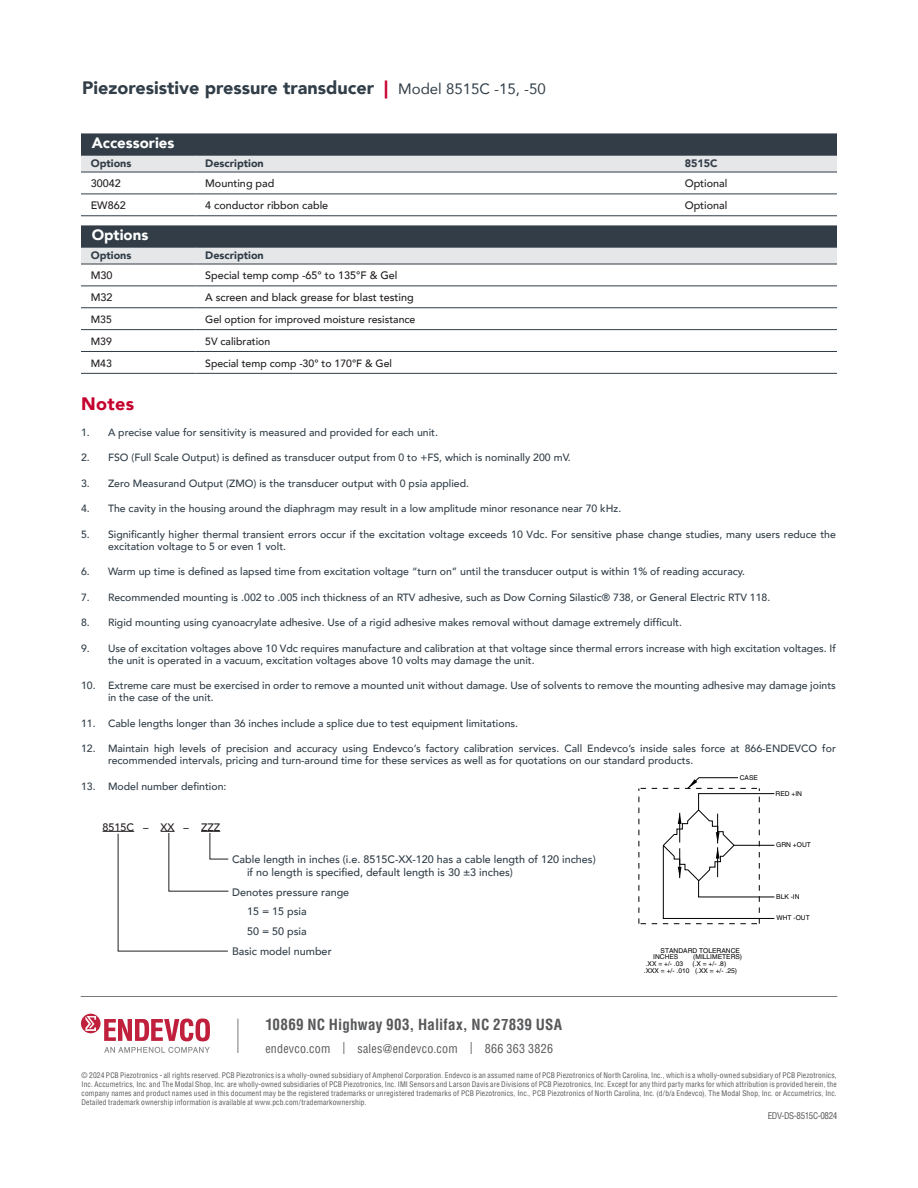
<style>
.page{position:relative;width:918px;height:1188px;background:#fff}
.page>*{position:absolute;margin:0;border:0;box-sizing:border-box;transform-origin:0 0}
.DS_Title{font:900 18px "Avenir";color:#313e48}
.Body_copy{font:900 18px "Avenir";letter-spacing:.02em;color:#c5002e}
.Contact_Info{font:700 condensed 15px "Helvetica LT Pro";letter-spacing:.015em;color:#57585a}
.TABLE-header{font:900 15px "Avenir";color:#fff}
.Contact_Info-2{font:condensed 12px "Helvetica LT Pro";letter-spacing:.02em;color:#57585a}
.DS_Model___Definition_text{font:500 10.8px/12.9px "Avenir";color:#313e48}
.TABLE-specs{font:500 10.8px "Avenir";color:#231f20}
.TABLE-specs-2{font:900 10.8px "Avenir";color:#323d47}
.t1{font:500 10.5px/12px "Avenir";color:#313e48}
.TABLE-specs-3{font:500 10.5px "Avenir";color:#231f20}
.Legal_Text{font:condensed 9px "Helvetica LT Pro";letter-spacing:-.04em;color:#57585a}
.Legal_Text-2{font:condensed 7.5px/9px "Helvetica LT Pro";letter-spacing:.02em;color:#57585a;text-align:justify}
.t2{font:6.6px/6.6px "Helvetica";color:#000}
.s1{color:#c5002e}
.s2{font-weight:400;font-size:15px}
</style>
<div class="page">
<svg style="left:81px;top:133px;width:756px;height:61px"></svg>
<hr style="left:81px;top:155px;width:114px;height:1px;background:#323d47">
<hr style="left:195px;top:155px;width:480px;height:1px;background:#323d47">
<hr style="left:675px;top:155px;width:162px;height:1px;background:#323d47">
<hr style="left:81px;top:172px;width:114px;height:1px;background:#323d47">
<hr style="left:195px;top:172px;width:480px;height:1px;background:#323d47">
<hr style="left:675px;top:172px;width:162px;height:1px;background:#323d47">
<hr style="left:81px;top:194px;width:114px;height:1px;background:#323d47">
<hr style="left:195px;top:194px;width:480px;height:1px;background:#323d47">
<hr style="left:675px;top:194px;width:162px;height:1px;background:#323d47">
<hr style="left:81px;top:215px;width:114px;height:1px;background:#323d47">
<hr style="left:195px;top:215px;width:480px;height:1px;background:#323d47">
<hr style="left:675px;top:215px;width:162px;height:1px;background:#323d47">
<hr style="left:103px;top:831px;width:31px;height:1px;background:#231f20">
<hr style="left:81px;top:996px;width:756px;height:1px;background:#76787b">
<hr style="left:238px;top:1019px;width:1px;height:34px;background:#76787b">
<svg style="left:104px;top:1047px;width:106px;height:6px"></svg>
<svg style="left:81px;top:1014px;width:129px;height:27px"></svg>
<svg style="left:639px;top:863px;width:7px;height:61px"></svg>
<svg style="left:652px;top:777px;width:123px;height:147px"></svg>
<svg style="left:81px;top:225px;width:756px;height:39px;background:#7d848b"></svg>
<svg style="left:81px;top:285px;width:756px;height:88px"></svg>
<hr style="left:81px;top:247px;width:114px;height:1px;background:#323d47">
<hr style="left:195px;top:247px;width:642px;height:1px;background:#323d47">
<hr style="left:81px;top:264px;width:114px;height:1px;background:#323d47">
<hr style="left:195px;top:264px;width:642px;height:1px;background:#323d47">
<hr style="left:81px;top:286px;width:114px;height:1px;background:#323d47">
<hr style="left:195px;top:286px;width:642px;height:1px;background:#323d47">
<hr style="left:81px;top:307px;width:114px;height:1px;background:#323d47">
<hr style="left:195px;top:307px;width:642px;height:1px;background:#323d47">
<hr style="left:81px;top:329px;width:114px;height:1px;background:#323d47">
<hr style="left:195px;top:329px;width:642px;height:1px;background:#323d47">
<hr style="left:81px;top:351px;width:114px;height:1px;background:#323d47">
<hr style="left:195px;top:351px;width:642px;height:1px;background:#323d47">
<hr style="left:81px;top:373px;width:114px;height:1px;background:#323d47">
<hr style="left:195px;top:373px;width:642px;height:1px;background:#323d47">
<svg style="left:117px;top:831px;width:112px;height:121px"></svg>
<p class="DS_Title" style="left:82px;top:73px;width:465px">Piezoresistive pressure transducer <span class="s1">|</span> <span class="s2">Model 8515C -15, -50</span></p>
<p class="TABLE-header" style="left:92px;top:130px;width:84px">Accessories</p>
<p class="TABLE-specs-2" style="left:91px;top:154px;width:42px">Options</p>
<p class="TABLE-specs-2" style="left:205px;top:154px;width:60px">Description</p>
<p class="TABLE-specs-2" style="left:685px;top:154px;width:34px">8515C</p>
<p class="TABLE-specs" style="left:91px;top:174px;width:32px">30042</p>
<p class="TABLE-specs" style="left:205px;top:174px;width:71px">Mounting pad</p>
<p class="TABLE-specs" style="left:685px;top:174px;width:44px">Optional</p>
<p class="TABLE-specs" style="left:91px;top:196px;width:37px">EW862</p>
<p class="TABLE-specs" style="left:205px;top:196px;width:125px">4 conductor ribbon cable</p>
<p class="TABLE-specs" style="left:685px;top:196px;width:44px">Optional</p>
<p class="TABLE-header" style="left:92px;top:222px;width:58px">Options</p>
<p class="TABLE-specs-2" style="left:91px;top:246px;width:42px">Options</p>
<p class="TABLE-specs-2" style="left:205px;top:246px;width:60px">Description</p>
<p class="TABLE-specs" style="left:91px;top:266px;width:23px">M30</p>
<p class="TABLE-specs" style="left:205px;top:266px;width:194px">Special temp comp -65° to 135°F &amp; Gel</p>
<p class="TABLE-specs" style="left:91px;top:288px;width:23px">M32</p>
<p class="TABLE-specs" style="left:205px;top:288px;width:210px">A screen and black grease for blast testing</p>
<p class="TABLE-specs-3" style="left:91px;top:310px;width:23px">M35</p>
<p class="TABLE-specs-3" style="left:205px;top:310px;width:212px">Gel option for improved moisture resistance</p>
<p class="TABLE-specs-3" style="left:91px;top:332px;width:23px">M39</p>
<p class="TABLE-specs-3" style="left:205px;top:332px;width:67px">5V calibration</p>
<p class="TABLE-specs-3" style="left:91px;top:354px;width:23px">M43</p>
<p class="TABLE-specs-3" style="left:205px;top:354px;width:188px">Special temp comp -30° to 170°F &amp; Gel</p>
<p class="Body_copy" style="left:81px;top:388px;width:55px">Notes</p>
<p class="t1" style="left:81px;top:425px;width:359px">1. A precise value for sensitivity is measured and provided for each unit.</p>
<p class="t1" style="left:81px;top:451px;width:491px">2. FSO (Full Scale Output) is defined as transducer output from 0 to +FS, which is nominally 200 mV.</p>
<p class="t1" style="left:81px;top:476px;width:390px">3. Zero Measurand Output (ZMO) is the transducer output with 0 psia applied.</p>
<p class="t1" style="left:81px;top:502px;width:542px">4. The cavity in the housing around the diaphragm may result in a low amplitude minor resonance near 70 kHz.</p>
<p class="t1" style="left:108px;top:527px;width:729px;text-indent:-27px">5. Significantly higher thermal transient errors occur if the excitation voltage exceeds 10 Vdc. For sensitive phase change studies, many users reduce the excitation voltage to 5 or even 1 volt.</p>
<p class="t1" style="left:81px;top:565px;width:666px">6. Warm up time is defined as lapsed time from excitation voltage “turn on” until the transducer output is within 1% of reading accuracy.</p>
<p class="t1" style="left:81px;top:590px;width:691px">7. Recommended mounting is .002 to .005 inch thickness of an RTV adhesive, such as Dow Corning Silastic® 738, or General Electric RTV 118.</p>
<p class="t1" style="left:81px;top:616px;width:603px">8. Rigid mounting using cyanoacrylate adhesive. Use of a rigid adhesive makes removal without damage extremely difficult.</p>
<p class="t1" style="left:108px;top:641px;width:729px;text-indent:-27px">9. Use of excitation voltages above 10 Vdc requires manufacture and calibration at that voltage since thermal errors increase with high excitation voltages. If the unit is operated in a vacuum, excitation voltages above 10 volts may damage the unit.</p>
<p class="t1" style="left:108px;top:679px;width:729px;text-indent:-27px">10. Extreme care must be exercised in order to remove a mounted unit without damage. Use of solvents to remove the mounting adhesive may damage joints in the case of the unit.</p>
<p class="t1" style="left:81px;top:716px;width:439px">11. Cable lengths longer than 36 inches include a splice due to test equipment limitations.</p>
<p class="t1" style="left:108px;top:742px;width:729px;text-indent:-27px">12. Maintain high levels of precision and accuracy using Endevco’s factory calibration services. Call Endevco’s inside sales force at 866-ENDEVCO for recommended intervals, pricing and turn-around time for these services as well as for quotations on our standard products.</p>
<p class="t1" style="left:81px;top:779px;width:147px">13. Model number defintion:</p>
<p class="TABLE-specs" style="left:103px;top:817px;width:119px">8515C – XX – ZZZ</p>
<p class="DS_Model___Definition_text" style="left:247px;top:852px;width:350px;text-indent:-15px">Cable length in inches (i.e. 8515C-XX-120 has a cable length of 120 inches) if no length is specified, default length is 30 ±3 inches)</p>
<p class="DS_Model___Definition_text" style="left:232px;top:885px;width:119px">Denotes pressure range</p>
<p class="DS_Model___Definition_text" style="left:247px;top:904px;width:61px">15 = 15 psia</p>
<p class="DS_Model___Definition_text" style="left:247px;top:924px;width:61px">50 = 50 psia</p>
<p class="DS_Model___Definition_text" style="left:232px;top:944px;width:101px">Basic model number</p>
<p class="t2" style="left:572px;top:641px;width:19px;line-height:7.9px">.109 (2.77)</p>
<p class="t2" style="left:598px;top:645px;width:16px">MAX</p>
<p class="t2" style="left:806px;top:648px;width:34px">.240 (6.10)</p>
<p class="t2" style="left:676px;top:742px;width:26px">33 (838)<br>27 (686)</p>
<p class="t2" style="left:740px;top:775px;width:20px">CASE</p>
<p class="t2" style="left:776px;top:791px;width:28px">RED +IN</p>
<p class="t2" style="left:776px;top:842px;width:36px">GRN +OUT</p>
<p class="t2" style="left:776px;top:893px;width:25px">BLK -IN</p>
<p class="t2" style="left:776px;top:915px;width:35px">WHT -OUT</p>
<p class="t2" style="left:653px;top:947px;width:88px;text-indent:7px">STANDARD TOLERANCE<br>INCHES</p>
<p class="t2" style="left:693px;top:954px;width:50px">(MILLIMETERS)</p>
<p class="t2" style="left:644px;top:960px;width:95px;text-indent:49px">(.X = +/- .8) .XXX = +/- .010 (.XX = +/- .25)</p>
<p class="t2" style="left:646px;top:960px;width:39px">.XX = +/- .03</p>
<p class="Contact_Info" style="left:265px;top:1014px;width:298px">10869 NC Highway 903, Halifax, NC 27839 USA</p>
<p class="Contact_Info-2" style="left:265px;top:1041px;width:289px">endevco.com | sales@endevco.com | 866 363 3826</p>
<p class="Legal_Text-2" style="left:82px;top:1071px;width:757px">© 2024 PCB Piezotronics - all rights reserved. PCB Piezotronics is a wholly-owned subsidiary of Amphenol Corporation. Endevco is an assumed name of PCB Piezotronics of North Carolina, Inc., which is a wholly-owned subsidiary of PCB Piezotronics, Inc. Accumetrics, Inc. and The Modal Shop, Inc. are wholly-owned subsidiaries of PCB Piezotronics, Inc. IMI Sensors and Larson Davis are Divisions of PCB Piezotronics, Inc. Except for any third party marks for which attribution is provided herein, the company names and product names used in this document may be the registered trademarks or unregistered trademarks of PCB Piezotronics, Inc., PCB Piezotronics of North Carolina, Inc. (d/b/a Endevco), The Modal Shop, Inc. or Accumetrics, Inc.<br>Detailed trademark ownership information is available at www.pcb.com/trademarkownership.</p>
<p class="Legal_Text" style="left:768px;top:1110px;width:71px">EDV-DS-8515C-0824</p>
</div>
